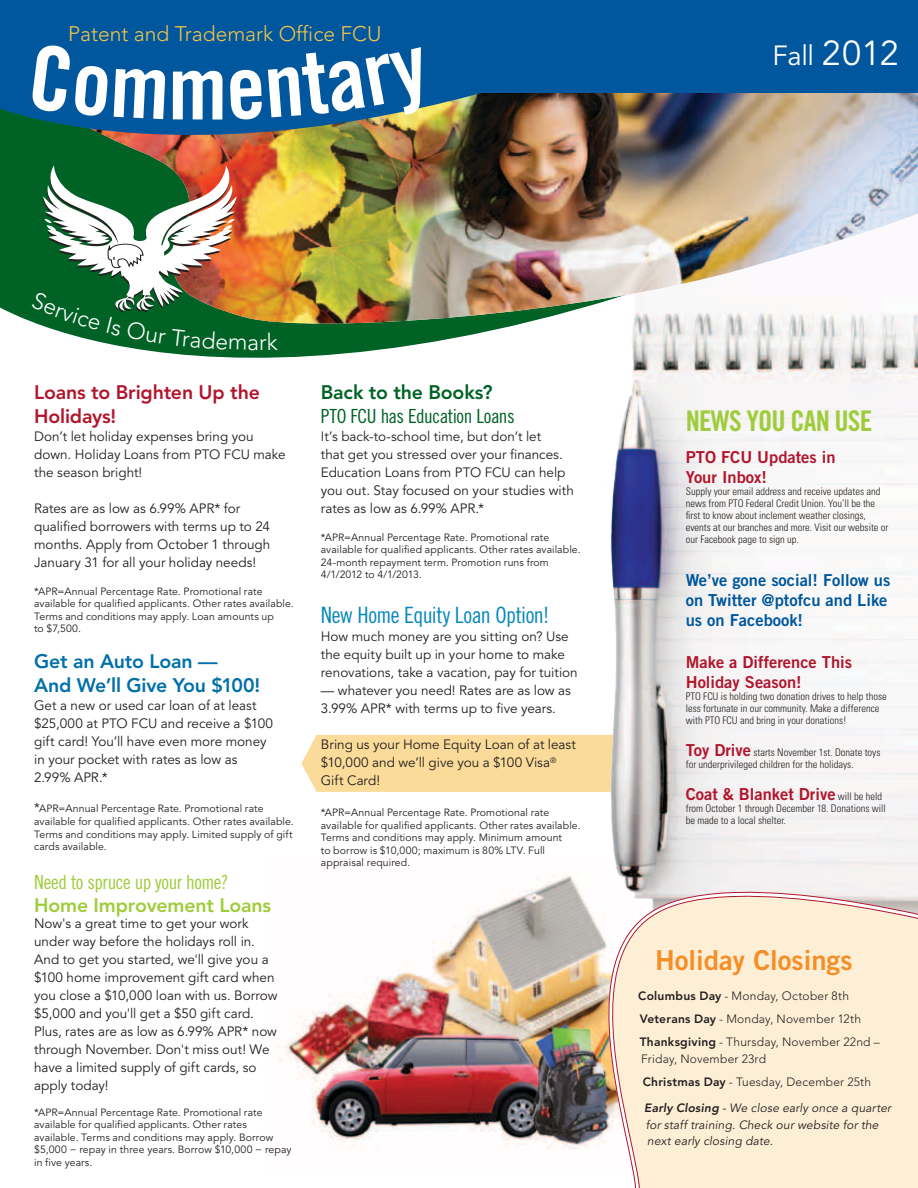
<style>
.page{position:relative;width:918px;height:1188px;background:#fff}
.page>*{position:absolute;margin:0;border:0;box-sizing:border-box;transform-origin:0 0}
.t1{font:88.8px "Trade Gothic Bold Cond Twenty";color:#fff}
.t2{font:28.5px "Trade Gothic Bold Cond Twenty";letter-spacing:-.03em;color:#9fcc3b}
.t3{font:27.6px "Avenir";color:#fff}
.t4{font:27.45px "Trade Gothic Bold Two";color:#f58e26}
.t5{font:300 22.95px "Avenir";color:#fff}
.t6{font:22.5px "Trade Gothic Cond Eighteen";letter-spacing:-.025em;color:#0888ba}
.t7{font:300 21px "Avenir";color:#f5c44a}
.t8{font:800 19.5px/23.4px "Avenir";letter-spacing:-.01em;color:#0070a8}
.t9{font:800 19.5px/23.4px "Avenir";letter-spacing:-.01em;color:#b1152c}
.t10{font:19.5px "Trade Gothic Cond Eighteen";letter-spacing:-.025em;color:#9fcc3b}
.t11{font:19.5px "Trade Gothic Cond Eighteen";letter-spacing:-.025em;color:#006225}
.t12{font:800 19.5px "Avenir";letter-spacing:-.005em;color:#9fcc3b}
.t13{font:800 19.5px "Avenir";letter-spacing:-.01em;color:#006225}
.t14{font:16.5px/19.8px "Trade Gothic Bold Two";color:#b1152c}
.t15{font:16.5px/19.8px "Trade Gothic Bold Two";color:#00579d}
.t16{font:13.5px/18px "Avenir";color:#231f20}
.t17{font:300 12px/23.2px "Avenir";letter-spacing:.02em;color:#231f20}
.t18{font:italic 12px/16.5px "Avenir";letter-spacing:.01em;color:#231f20}
.t19{font:10.5px/12.6px "Avenir";letter-spacing:.01em;color:#231f20}
.t20{font:300 condensed 10.5px/12px "Univers";color:#231f20}
.s1{font-size:34.5px}
.s2{font-size:12.75px}
.s3{font-family:"Trade Gothic Bold Two";font-weight:400;font-stretch:normal;font-size:16.5px;color:#b1152c}
.s4{font-family:"Univers";font-weight:300;font-stretch:condensed;font-size:10.5px;color:#231f20}
.s5{font-weight:800}
</style>
<div class="page">
<div style="left:301px;top:735px;width:301px;height:57px;background:#fadb99"></div>
<img style="left:278px;top:885px;width:261px;height:264px">
<img style="left:602px;top:334px;width:316px;height:529px">
<img style="left:542px;top:863px;width:376px;height:286px">
<svg style="left:559px;top:869px;width:359px;height:319px;background:#f0e3ce"></svg>
<svg style="left:0;top:191px;width:766px;height:270px"></svg>
<svg style="left:246px;top:325px;width:672px;height:9px"></svg>
<img style="left:246px;top:93px;width:672px;height:232px">
<div style="left:195px;top:0;width:723px;height:93px;background:#00579d"></div>
<img style="left:0;top:0;width:593px;height:191px">
<div style="left:31px;top:44px;width:135px;height:75px;background:#00579d"></div>
<div style="left:230px;top:69px;width:32px;height:51px;background:#00579d"></div>
<svg style="left:268px;top:47px;width:167px;height:70px"></svg>
<svg style="left:31px;top:165px;width:215px;height:185px"></svg>
<svg style="left:268px;top:332px;width:10px;height:18px"></svg>
<h3 class="t7" style="left:68px;top:21px;width:315px">Patent and Trademark Office FCU</h3>
<h1 class="t1" style="left:168px;top:34px;width:61px">m</h1>
<h3 class="t3" style="left:773px;top:40px;width:128px">Fall <span class="s1">2012</span></h3>
<h3 class="t5" style="left:247px;top:328px;width:21px">ar</h3>
<h3 class="t9" style="left:34px;top:381px;width:227px">Loans to Brighten Up the<br>Holidays!</h3>
<p class="t16" style="left:34px;top:427px;width:253px">Don’t let holiday expenses bring you down. Holiday Loans from PTO FCU make the season bright!</p>
<p class="t16" style="left:34px;top:499px;width:238px">Rates are as low as 6.99% APR* for qualified borrowers with terms up to 24 months. Apply from October 1 through January 31 for all your holiday needs!</p>
<p class="t19" style="left:34px;top:585px;width:261px">*APR=Annual Percentage Rate. Promotional rate available for qualified applicants. Other rates available.<br>Terms and conditions may apply. Loan amounts up<br>to $7,500.</p>
<h3 class="t8" style="left:34px;top:650px;width:228px">Get an Auto Loan —<br>And We’ll Give You $100!</h3>
<p class="t16" style="left:34px;top:697px;width:241px">Get a new or used car loan of at least $25,000 at PTO FCU and receive a $100 gift card! You’ll have even more money in your pocket with rates as low as<br>2.99% APR.*</p>
<p class="t19" style="left:34px;top:803px;width:261px"><span class="s2">*</span>APR=Annual Percentage Rate. Promotional rate available for qualified applicants. Other rates available.<br>Terms and conditions may apply. Limited supply of gift cards available.</p>
<h3 class="t10" style="left:34px;top:870px;width:196px">Need to spruce up your home?</h3>
<h3 class="t12" style="left:34px;top:894px;width:239px">Home Improvement Loans</h3>
<p class="t16" style="left:34px;top:915px;width:245px">Now's a great time to get your work under way before the holidays roll in.<br>And to get you started, we'll give you a $100 home improvement gift card when you close a $10,000 loan with us. Borrow $5,000 and you'll get a $50 gift card.<br>Plus, rates are as low as 6.99% APR* now through November. Don't miss out! We have a limited supply of gift cards, so apply today!</p>
<p class="t19" style="left:34px;top:1106px;width:259px">*APR=Annual Percentage Rate. Promotional rate available for qualified applicants. Other rates available. Terms and conditions may apply. Borrow $5,000 − repay in three years. Borrow $10,000 − repay in five years.</p>
<h3 class="t13" style="left:321px;top:381px;width:173px">Back to the Books?</h3>
<h3 class="t11" style="left:321px;top:404px;width:195px">PTO FCU has Education Loans</h3>
<p class="t16" style="left:321px;top:427px;width:254px">It’s back-to-school time, but don’t let<br>that get you stressed over your finances.<br>Education Loans from PTO FCU can help you out. Stay focused on your studies with rates as low as 6.99% APR.*</p>
<p class="t19" style="left:321px;top:531px;width:261px">*APR=Annual Percentage Rate. Promotional rate available for qualified applicants. Other rates available.<br>24-month repayment term. Promotion runs from 4/1/2012 to 4/1/2013.</p>
<h3 class="t6" style="left:321px;top:602px;width:231px">New Home Equity Loan Option!</h3>
<p class="t16" style="left:321px;top:628px;width:258px">How much money are you sitting on? Use the equity built up in your home to make renovations, take a vacation, pay for tuition</p>
<p class="t16" style="left:321px;top:682px;width:252px">— whatever you need! Rates are as low as<br>3.99% APR* with terms up to five years.</p>
<p class="t16" style="left:321px;top:736px;width:257px">Bring us your Home Equity Loan of at least $10,000 and we’ll give you a $100 Visa<sup>®<br></sup>Gift Card!</p>
<p class="t19" style="left:321px;top:806px;width:261px">*APR=Annual Percentage Rate. Promotional rate available for qualified applicants. Other rates available.<br>Terms and conditions may apply. Minimum amount<br>to borrow is $10,000; maximum is 80% LTV. Full appraisal required.</p>
<h2 class="t2" style="left:686px;top:404px;width:188px">NEWS YOU CAN USE</h2>
<p class="t14" style="left:686px;top:447px;width:151px">PTO FCU Updates in<br>Your Inbox!</p>
<p class="t20" style="left:686px;top:485px;width:204px">Supply your email address and receive updates and news from PTO Federal Credit Union. You’ll be the first to know about inclement weather closings, events at our branches and more. Visit our website or our Facebook page to sign up.</p>
<p class="t15" style="left:686px;top:570px;width:206px">We’ve gone social! Follow us on Twitter @ptofcu and Like us on Facebook!</p>
<p class="t14" style="left:686px;top:652px;width:168px">Make a Difference This<br>Holiday Season!</p>
<p class="t20" style="left:686px;top:690px;width:203px">PTO FCU is holding two donation drives to help those less fortunate in our community. Make a difference with PTO FCU and bring in your donations!</p>
<p class="t20" style="left:686px;top:746px;width:196px"><span class="s3">Toy Drive</span> starts November 1st. Donate toys for underprivileged children for the holidays.</p>
<p class="t14" style="left:686px;top:784px;width:198px">Coat &amp; Blanket Drive <span class="s4">will be held</span></p>
<p class="t20" style="left:686px;top:802px;width:202px">from October 1 through December 18. Donations will be made to a local shelter.</p>
<h3 class="t4" style="left:655px;top:943px;width:199px">Holiday Closings</h3>
<p class="t17" style="left:638px;top:984px;width:243px"><span class="s5">Columbus Day</span> - Monday, October 8th<br><span class="s5">Veterans Day</span> - Monday, November 12th<br><span class="s5">Thanksgiving</span> - Thursday, November 22nd –</p>
<p class="t17" style="left:641px;top:1047px;width:231px">Friday, November 23rd<br><span class="s5">Christmas Day</span> - Tuesday, December 25th</p>
<p class="t18" style="left:644px;top:1100px;width:248px"><span class="s5">Early Closing</span> - We close early once a quarter for staff training. Check our website for the next early closing date.</p>
</div>
